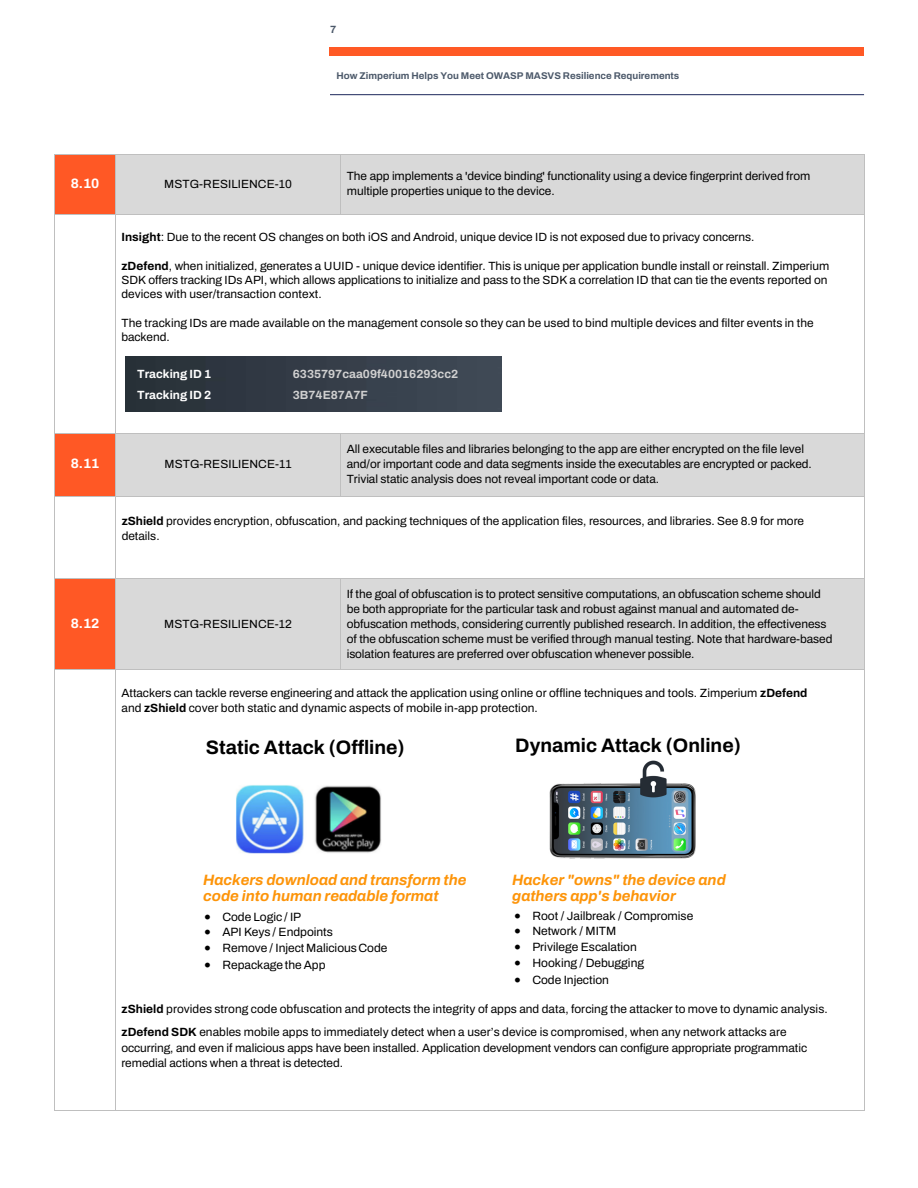
<style>
.page{position:relative;width:918px;height:1188px;background:#fff}
.page>*{position:absolute;margin:0;border:0;box-sizing:border-box;transform-origin:0 0}
.t1{font:700 19.5px "Archivo";color:#000}
.t2{font:italic 700 15px/16.4px "Archivo";color:#fd9409}
.t3{font:700 13.65px "Archivo";color:#fff}
.t4{font:12px "Archivo";color:#000}
.t5{font:11.85px/15px "Archivo";color:#000}
.t6{font:700 11.85px "Archivo";color:#d0d0d0}
.t7{font:700 11.85px "Archivo";color:#fff}
.t8{font:700 10.5px "Archivo";color:#4c596a}
.t9{font:700 9.75px "Archivo";color:#4c596a}
.s1{font-weight:700}
.s2{font-style:inherit}
</style>
<div class="page">
<hr style="left:330px;top:94px;width:534px;height:1px;background:#1c275b">
<div style="left:330px;top:48px;width:534px;height:7px;background:#ff5925"></div>
<div style="left:55px;top:154px;width:60px;height:61px;background:#ff5825"></div>
<div style="left:116px;top:154px;width:225px;height:61px;background:#d9d9d9"></div>
<div style="left:341px;top:154px;width:523px;height:61px;background:#d9d9d9"></div>
<hr style="left:55px;top:154px;width:60px;height:1px;background:#bfbfbf">
<hr style="left:116px;top:154px;width:225px;height:1px;background:#bfbfbf">
<hr style="left:341px;top:154px;width:523px;height:1px;background:#bfbfbf">
<hr style="left:54px;top:154px;width:1px;height:61px;background:#bfbfbf">
<hr style="left:115px;top:154px;width:1px;height:61px;background:#bfbfbf">
<hr style="left:341px;top:154px;width:1px;height:61px;background:#bfbfbf">
<hr style="left:864px;top:154px;width:1px;height:61px;background:#bfbfbf">
<hr style="left:55px;top:215px;width:60px;height:1px;background:#bfbfbf">
<hr style="left:116px;top:215px;width:225px;height:1px;background:#bfbfbf">
<hr style="left:341px;top:215px;width:523px;height:1px;background:#bfbfbf">
<hr style="left:54px;top:215px;width:1px;height:218px;background:#bfbfbf">
<hr style="left:115px;top:215px;width:1px;height:218px;background:#bfbfbf">
<hr style="left:864px;top:215px;width:1px;height:218px;background:#bfbfbf">
<div style="left:55px;top:434px;width:60px;height:62px;background:#ff5825"></div>
<div style="left:116px;top:434px;width:225px;height:62px;background:#d9d9d9"></div>
<div style="left:341px;top:434px;width:523px;height:62px;background:#d9d9d9"></div>
<hr style="left:55px;top:433px;width:60px;height:1px;background:#bfbfbf">
<hr style="left:116px;top:433px;width:225px;height:1px;background:#bfbfbf">
<hr style="left:341px;top:433px;width:523px;height:1px;background:#bfbfbf">
<hr style="left:54px;top:434px;width:1px;height:62px;background:#bfbfbf">
<hr style="left:115px;top:434px;width:1px;height:62px;background:#bfbfbf">
<hr style="left:341px;top:434px;width:1px;height:62px;background:#bfbfbf">
<hr style="left:864px;top:434px;width:1px;height:62px;background:#bfbfbf">
<hr style="left:55px;top:496px;width:60px;height:1px;background:#bfbfbf">
<hr style="left:116px;top:496px;width:225px;height:1px;background:#bfbfbf">
<hr style="left:341px;top:496px;width:523px;height:1px;background:#bfbfbf">
<hr style="left:54px;top:496px;width:1px;height:83px;background:#bfbfbf">
<hr style="left:115px;top:496px;width:1px;height:83px;background:#bfbfbf">
<hr style="left:864px;top:496px;width:1px;height:83px;background:#bfbfbf">
<div style="left:55px;top:579px;width:60px;height:91px;background:#ff5825"></div>
<div style="left:116px;top:579px;width:225px;height:91px;background:#d9d9d9"></div>
<div style="left:341px;top:579px;width:523px;height:91px;background:#d9d9d9"></div>
<hr style="left:55px;top:579px;width:60px;height:1px;background:#bfbfbf">
<hr style="left:116px;top:579px;width:225px;height:1px;background:#bfbfbf">
<hr style="left:341px;top:579px;width:523px;height:1px;background:#bfbfbf">
<hr style="left:54px;top:579px;width:1px;height:91px;background:#bfbfbf">
<hr style="left:115px;top:579px;width:1px;height:91px;background:#bfbfbf">
<hr style="left:341px;top:579px;width:1px;height:91px;background:#bfbfbf">
<hr style="left:864px;top:579px;width:1px;height:91px;background:#bfbfbf">
<hr style="left:55px;top:670px;width:60px;height:1px;background:#bfbfbf">
<hr style="left:116px;top:670px;width:225px;height:1px;background:#bfbfbf">
<hr style="left:341px;top:670px;width:523px;height:1px;background:#bfbfbf">
<hr style="left:54px;top:670px;width:1px;height:440px;background:#bfbfbf">
<hr style="left:55px;top:1110px;width:60px;height:1px;background:#bfbfbf">
<hr style="left:115px;top:670px;width:1px;height:440px;background:#bfbfbf">
<hr style="left:116px;top:1110px;width:748px;height:1px;background:#bfbfbf">
<hr style="left:864px;top:670px;width:1px;height:440px;background:#bfbfbf">
<img style="left:126px;top:357px;width:375px;height:55px">
<img style="left:236px;top:785px;width:145px;height:69px">
<img style="left:549px;top:760px;width:147px;height:99px">
<p class="t8" style="left:330px;top:22px;width:8px">7</p>
<p class="t9" style="left:336px;top:68px;width:344px">How Zimperium Helps You Meet OWASP MASVS Resilience Requirements</p>
<p class="t3" style="left:71px;top:176px;width:30px">8.10</p>
<p class="t5" style="left:164px;top:176px;width:129px">MSTG-RESILIENCE-10</p>
<p class="t5" style="left:347px;top:169px;width:465px">The app implements a 'device binding' functionality using a device fingerprint derived from multiple properties unique to the device.</p>
<p class="t5" style="left:121px;top:230px;width:634px"><span class="s1">Insight</span>: Due to the recent OS changes on both iOS and Android, unique device ID is not exposed due to privacy concerns.</p>
<p class="t5" style="left:121px;top:259px;width:709px;line-height:14.2px"><span class="s1">zDefend</span>, when initialized, generates a UUID - unique device identifier. This is unique per application bundle install or reinstall. Zimperium<br>SDK offers tracking IDs API, which allows applications to initialize and pass to the SDK a correlation ID that can tie the events reported on devices with user/transaction context.</p>
<p class="t5" style="left:121px;top:316px;width:694px;line-height:14.2px">The tracking IDs are made available on the management console so they can be used to bind multiple devices and filter events in the backend.</p>
<p class="t7" style="left:137px;top:365px;width:76px">Tracking ID 1</p>
<p class="t6" style="left:293px;top:365px;width:167px">6335797caa09f40016293cc2</p>
<p class="t7" style="left:137px;top:386px;width:76px">Tracking ID 2</p>
<p class="t6" style="left:293px;top:386px;width:77px">3B74E87A7F</p>
<p class="t5" style="left:347px;top:442px;width:466px">All executable files and libraries belonging to the app are either encrypted on the file level and/or important code and data segments inside the executables are encrypted or packed.<br>Trivial static analysis does not reveal important code or data.</p>
<p class="t5" style="left:122px;top:513px;width:684px;line-height:15.5px"><span class="s1">zShield</span> provides encryption, obfuscation, and packing techniques of the application files, resources, and libraries. See 8.9 for more details.</p>
<p class="t3" style="left:71px;top:456px;width:30px">8.11</p>
<p class="t5" style="left:165px;top:457px;width:129px">MSTG-RESILIENCE-11</p>
<p class="t3" style="left:71px;top:616px;width:30px">8.12</p>
<p class="t5" style="left:164px;top:616px;width:129px">MSTG-RESILIENCE-12</p>
<p class="t5" style="left:347px;top:586px;width:487px">If the goal of obfuscation is to protect sensitive computations, an obfuscation scheme should be both appropriate for the particular task and robust against manual and automated de&shy;obfuscation methods, considering currently published research. In addition, the effectiveness of the obfuscation scheme must be verified through manual testing. Note that hardware-based isolation features are preferred over obfuscation whenever possible.</p>
<p class="t5" style="left:121px;top:685px;width:688px;line-height:15.5px">Attackers can tackle reverse engineering and attack the application using online or offline techniques and tools. Zimperium <span class="s1">zDefend </span>and <span class="s1">zShield</span> cover both static and dynamic aspects of mobile in-app protection.</p>
<h1 class="t1" style="left:206px;top:732px;width:200px">Static Attack (<span class="s2">O</span>ffline)</h1>
<h1 class="t1" style="left:515px;top:731px;width:227px">Dynamic Attack (<span class="s2">O</span>nline)</h1>
<p class="t2" style="left:203px;top:871px;width:265px">Hackers download and transform the code into human readable format</p>
<p class="t2" style="left:512px;top:871px;width:215px">Hacker "owns" the device and gathers app's behavior</p>
<p class="t4" style="left:204px;top:908px;width:98px">• Code Logic / IP</p>
<p class="t4" style="left:204px;top:923px;width:130px">• API Keys / Endpoints</p>
<p class="t4" style="left:204px;top:939px;width:185px">• Remove / Inject Malicious Code</p>
<p class="t4" style="left:204px;top:956px;width:123px">• Repackage the App</p>
<p class="t4" style="left:514px;top:907px;width:181px">• Root / Jailbreak / Compromise</p>
<p class="t4" style="left:514px;top:922px;width:103px">• Network / MITM</p>
<p class="t4" style="left:514px;top:938px;width:124px">• Privilege Escalation</p>
<p class="t4" style="left:514px;top:954px;width:131px">• Hooking / Debugging</p>
<p class="t4" style="left:514px;top:971px;width:96px">• Code Injection</p>
<p class="t5" style="left:122px;top:997px;width:708px;line-height:23.2px"><span class="s1">zShield</span> provides strong code obfuscation and protects the integrity of apps and data, forcing the attacker to move to dynamic analysis. <span class="s1">zDefend SDK</span> enables mobile apps to immediately detect when a user’s device is compromised, when any network attacks are</p>
<p class="t5" style="left:121px;top:1040px;width:687px;line-height:15.5px">occurring, and even if malicious apps have been installed. Application development vendors can configure appropriate programmatic remedial actions when a threat is detected.</p>
</div>
